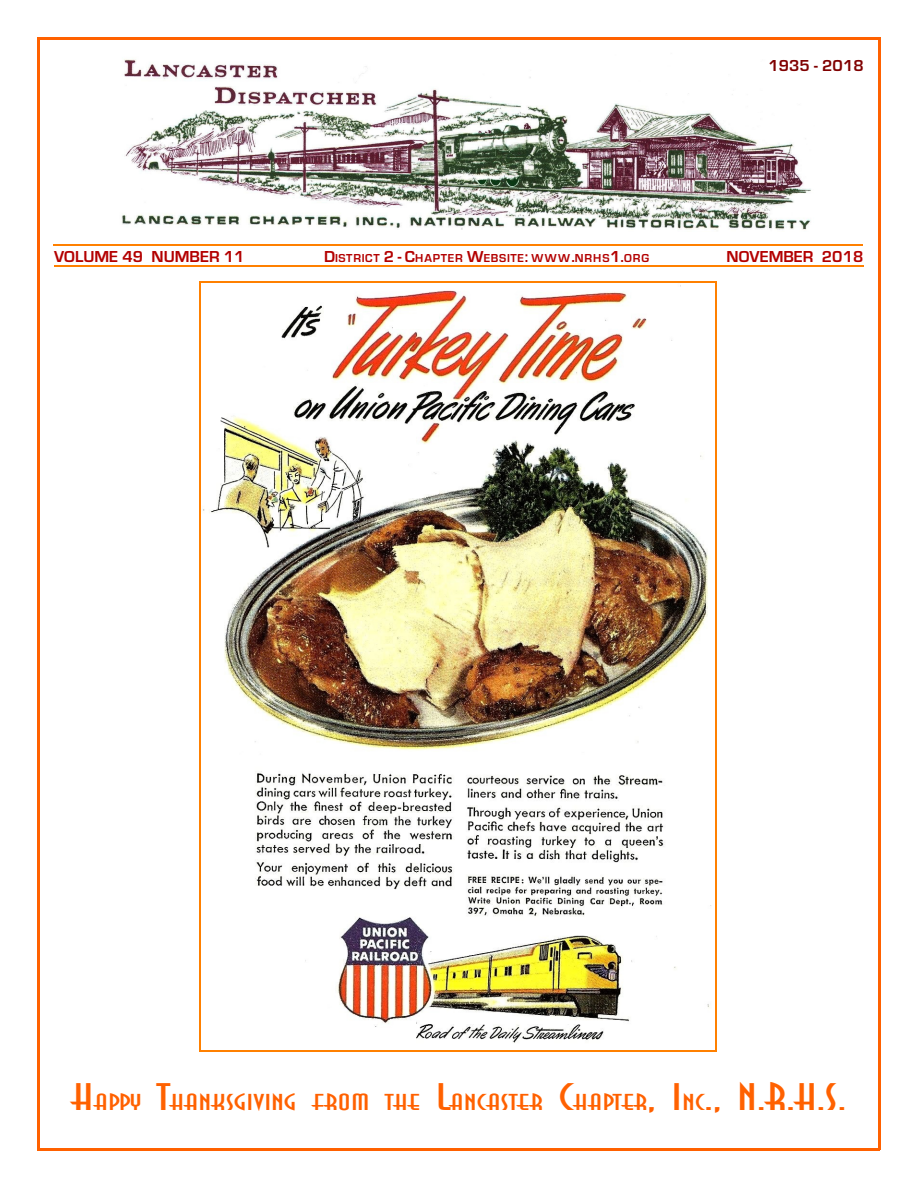
<style>
.page{position:relative;width:918px;height:1188px;background:#fff}
.page>*{position:absolute;margin:0;border:0;box-sizing:border-box;transform-origin:0 0}
.t1{font:36px "Asia Extended";color:#ff6100}
.t2{font:700 16.5px "Eurostile";color:#b30000}
.t3{font:700 16.5px "Eurostile";color:#800000}
.t4{font:700 12px "Eurostile";letter-spacing:.07em;color:#b30000}
.s1{font-size:16.5px}
</style>
<div class="page">
<hr style="left:38px;top:38px;width:2px;height:1112px;background:#ff6100">
<hr style="left:878px;top:38px;width:2px;height:1112px;background:#ff6100">
<hr style="left:38px;top:38px;width:842px;height:2px;background:#ff6100">
<hr style="left:38px;top:1148px;width:842px;height:2px;background:#ff6100">
<img style="left:121px;top:59px;width:690px;height:171px">
<hr style="left:53px;top:244px;width:810px;height:1px;background:#ff8000">
<hr style="left:54px;top:265px;width:810px;height:2px;background:#ff8000">
<img style="left:201px;top:283px;width:515px;height:768px">
<hr style="left:200px;top:282px;width:1px;height:770px;background:#ff8000">
<hr style="left:716px;top:282px;width:1px;height:770px;background:#ff8000">
<hr style="left:200px;top:282px;width:517px;height:1px;background:#ff8000">
<hr style="left:200px;top:1051px;width:517px;height:1px;background:#ff8000">
<p class="t3" style="left:768px;top:60px;width:97px">1935 - 2018</p>
<p class="t2" style="left:54px;top:251px;width:192px">VOLUME 49 NUMBER 11</p>
<p class="t4" style="left:324px;top:254px;width:327px"><span class="s1">D</span>ISTRICT <span class="s1">2 - C</span>HAPTER <span class="s1">W</span>EBSITE<span class="s1">:</span> WWW<span class="s1">.</span>NRHS<span class="s1">1.</span>ORG</p>
<p class="t2" style="left:726px;top:251px;width:139px">NOVEMBER 2018</p>
<p class="t1" style="left:72px;top:1077px;width:776px">Happy Thanksgiving from the Lancaster Chapter, Inc., N.R.H.S.</p>
</div>
